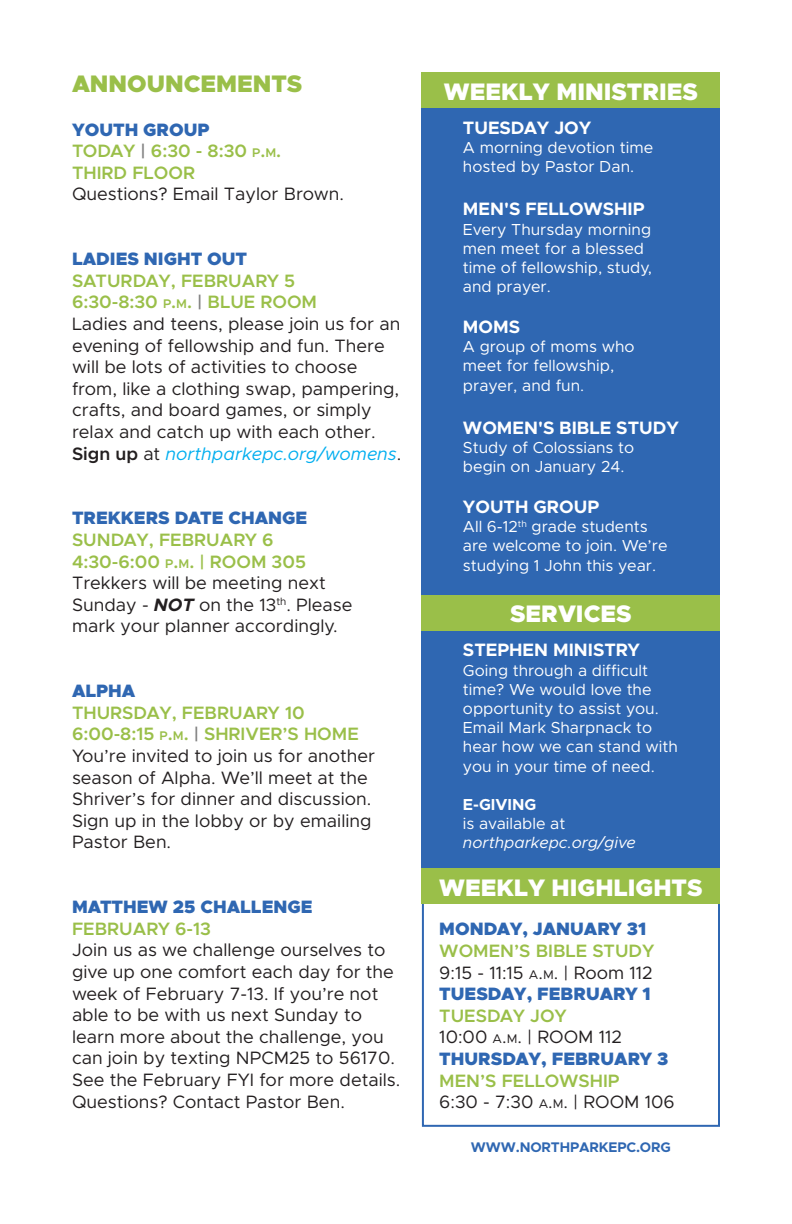
<style>
.page{position:relative;width:792px;height:1224px;background:#fff}
.page>*{position:absolute;margin:0;border:0;box-sizing:border-box;transform-origin:0 0}
.Small_heading{font:900 24px "Metropolis";color:#fff}
.Small_heading-2{font:900 24px "Metropolis";color:#9abf49}
.Small_heading-3{font:18px/21.6px "Metropolis";color:#231f20}
.Small_heading-4{font:600 18px/21.6px "Metropolis";color:#9abf49}
.Small_heading-5{font:900 18px/21.6px "Metropolis";color:#2f67b2}
.Small_heading-6{font:700 18px "Metropolis";color:#fff}
.Small_heading-7{font:16px/19.2px "Metropolis";color:#fff}
.Small_heading-8{font:italic 16px/19.2px "Metropolis";color:#fff}
.Small_heading-9{font:700 16px "Metropolis";color:#fff}
.Small_heading-10{font:700 14px "Metropolis";letter-spacing:-.01em;color:#2f67b2}
.s1{font-weight:900;color:#2f67b2}
.s2{font-weight:600;color:#9abf49}
.s3{font-weight:600;color:#7f7f7f}
.s4{font-weight:600;font-size:12.6px;color:#9abf49}
.s5{font-size:12.6px}
.s6{font-style:inherit}
.s7{color:#7f7f7f}
.s8{font-weight:600}
.s9{font-style:italic;color:#00aeef}
.s10{font-weight:700;font-style:italic}
.s11{font-style:normal}
.s12{font-weight:400;color:#231f20}
.s13{font-weight:400;font-size:12.6px;color:#231f20}
</style>
<div class="page">
<div style="left:422px;top:72px;width:298px;height:805px;background:#2f67b2"></div>
<div style="left:422px;top:72px;width:298px;height:36px;background:#9abf49"></div>
<div style="left:422px;top:595px;width:298px;height:36px;background:#9abf49"></div>
<div style="left:422px;top:902px;width:298px;height:225px;border:2px solid #2f67b2"></div>
<div style="left:422px;top:868px;width:298px;height:36px;background:#9abf49"></div>
<p class="Small_heading-2" style="left:72px;top:69px;width:232px">ANNOUNCEMENTS</p>
<p class="Small_heading-3" style="left:72px;top:119px;width:273px"><span class="s1">YOUTH GROUP<br></span><span class="s2">TODAY</span> <span class="s3">|</span> <span class="s2">6:30 - 8:30</span> <span class="s4">P</span><span class="s2">.</span><span class="s4">M</span><span class="s2">.<br></span><span class="s2">THIRD FLOOR<br></span>Questions? Email Taylor Brown.</p>
<p class="Small_heading-5" style="left:72px;top:248px;width:177px">LADIES NIGHT OUT</p>
<p class="Small_heading-4" style="left:72px;top:270px;width:247px">SATURDAY, FEBRUARY 5<br>6:30-8:30 <span class="s5">P</span><span class="s6">.</span><span class="s5">M</span><span class="s6">.</span> <span class="s7">|</span> BLUE ROOM</p>
<p class="Small_heading-3" style="left:72px;top:313px;width:331px">Ladies and teens, please join us for an evening of fellowship and fun. There will be lots of activities to choose from, like a clothing swap, pampering, crafts, and board games, or simply relax and catch up with each other.<br><span class="s8">Sign up</span> at <span class="s9">northparkepc.org/womens</span>.</p>
<p class="Small_heading-5" style="left:72px;top:507px;width:237px">TREKKERS DATE CHANGE</p>
<p class="Small_heading-4" style="left:72px;top:529px;width:236px">SUNDAY, FEBRUARY 6<br>4:30-6:00 <span class="s5">P</span><span class="s6">.</span><span class="s5">M</span><span class="s6">.</span> | ROOM 305</p>
<p class="Small_heading-3" style="left:72px;top:572px;width:282px">Trekkers will be meeting next<br>Sunday - <span class="s10">NOT</span> on the 13<sup>th</sup>. Please mark your planner accordingly.</p>
<p class="Small_heading-5" style="left:72px;top:680px;width:65px">ALPHA</p>
<p class="Small_heading-4" style="left:72px;top:702px;width:288px">THURSDAY, FEBRUARY 10<br>6:00-8:15 <span class="s5">P</span><span class="s6">.</span><span class="s5">M</span><span class="s6">.</span> <span class="s7">|</span> SHRIVER’S HOME</p>
<p class="Small_heading-3" style="left:72px;top:745px;width:305px">You’re invited to join us for another season of Alpha. We’ll meet at the<br>Shriver’s for dinner and discussion.<br>Sign up in the lobby or by emailing<br>Pastor Ben.</p>
<p class="Small_heading-5" style="left:72px;top:896px;width:242px">MATTHEW 25 CHALLENGE<br><span class="s2">FEBRUARY 6-13</span></p>
<p class="Small_heading-3" style="left:72px;top:939px;width:330px">Join us as we challenge ourselves to give up one comfort each day for the week of February 7-13. If you’re not able to be with us next Sunday to learn more about the challenge, you can join by texting NPCM25 to 56170.<br>See the February FYI for more details.<br>Questions? Contact Pastor Ben.</p>
<p class="Small_heading" style="left:444px;top:76px;width:255px">WEEKLY MINISTRIES</p>
<p class="Small_heading-6" style="left:463px;top:116px;width:130px">TUESDAY JOY</p>
<p class="Small_heading-7" style="left:463px;top:138px;width:192px">A morning devotion time hosted by Pastor Dan.</p>
<p class="Small_heading-6" style="left:463px;top:198px;width:183px">MEN'S FELLOWSHIP</p>
<p class="Small_heading-7" style="left:463px;top:220px;width:191px">Every Thursday morning men meet for a blessed time of fellowship, study, and prayer.</p>
<p class="Small_heading-6" style="left:463px;top:315px;width:59px">MOMS</p>
<p class="Small_heading-7" style="left:463px;top:337px;width:173px">A group of moms who meet for fellowship, prayer, and fun.</p>
<p class="Small_heading-6" style="left:463px;top:416px;width:218px">WOMEN'S BIBLE STUDY</p>
<p class="Small_heading-7" style="left:463px;top:438px;width:173px">Study of Colossians to begin on January 24.</p>
<p class="Small_heading-6" style="left:463px;top:495px;width:138px">YOUTH GROUP</p>
<p class="Small_heading-7" style="left:463px;top:517px;width:206px">All 6-12<sup>th</sup> grade students are welcome to join. We’re studying 1 John this year.</p>
<p class="Small_heading" style="left:510px;top:598px;width:123px">SERVICES</p>
<p class="Small_heading-6" style="left:463px;top:639px;width:178px">STEPHEN MINISTRY</p>
<p class="Small_heading-7" style="left:463px;top:660px;width:216px">Going through a difficult time? We would love the opportunity to assist you.<br>Email Mark Sharpnack to hear how we can stand with you in your time of need.</p>
<p class="Small_heading-9" style="left:463px;top:794px;width:75px">E-GIVING</p>
<p class="Small_heading-8" style="left:463px;top:814px;width:174px"><span class="s11">is available at </span>northparkepc.org/give</p>
<p class="Small_heading" style="left:439px;top:872px;width:265px">WEEKLY HIGHLIGHTS</p>
<p class="Small_heading-4" style="left:439px;top:918px;width:217px"><span class="s1">MONDAY, JANUARY 31<br></span>WOMEN’S BIBLE STUDY</p>
<p class="Small_heading-3" style="left:439px;top:962px;width:215px;text-align:justify">9:15 - 11:15 <span class="s5">A</span><span class="s6">.</span><span class="s5">M</span><span class="s6">.</span> | Room 112<br><span class="s1">TUESDAY, FEBRUARY 1<br></span><span class="s2">TUESDAY JOY</span></p>
<p class="Small_heading-3" style="left:439px;top:1026px;width:184px">10:00 <span class="s5">A</span><span class="s6">.</span><span class="s5">M</span><span class="s6">.</span> | ROOM 112</p>
<p class="Small_heading-5" style="left:439px;top:1048px;width:237px">THURSDAY, FEBRUARY 3<br><span class="s2">MEN’S FELLOWSHIP<br></span><span class="s12">6:30 - 7:30</span> <span class="s13">A</span><span class="s12">.</span><span class="s13">M</span><span class="s12">.</span> <span class="s12">| ROOM 106</span></p>
<p class="Small_heading-10" style="left:471px;top:1138px;width:202px">WWW.NORTHPARKEPC.ORG</p>
</div>
